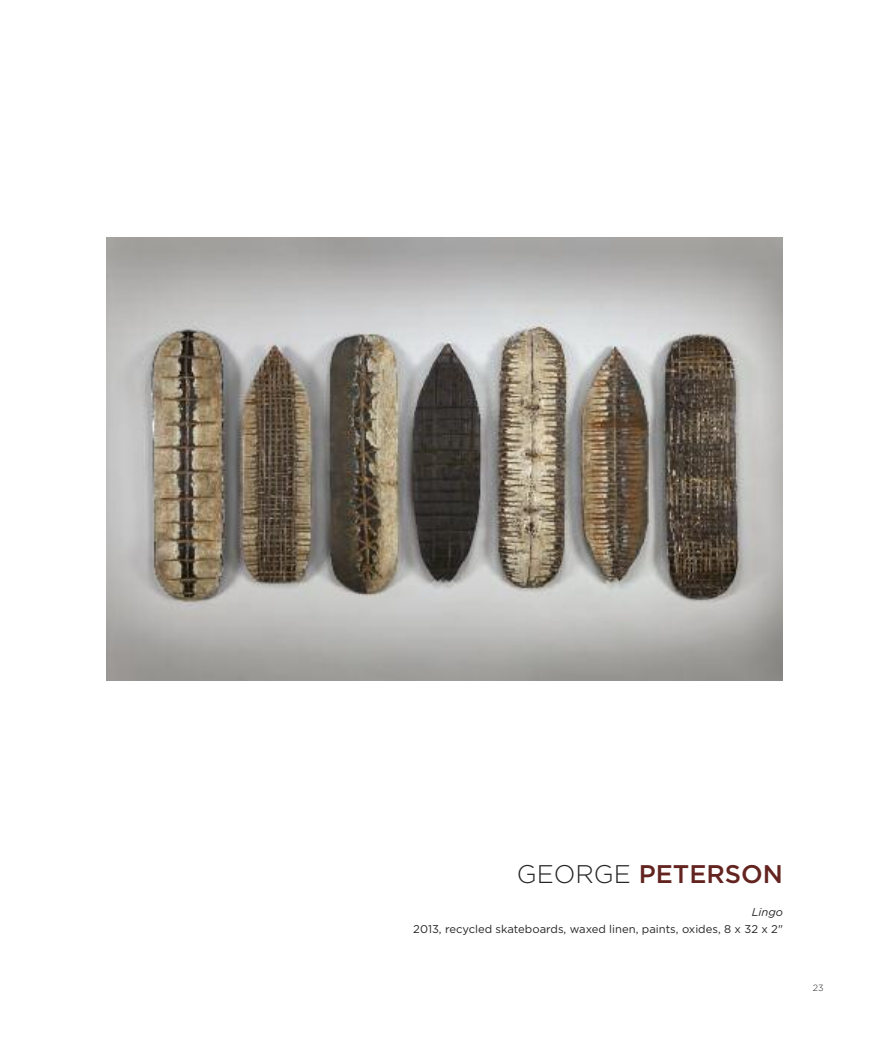
<style>
.page{position:relative;width:891px;height:1053px;background:#fff}
.page>*{position:absolute;margin:0;border:0;box-sizing:border-box;transform-origin:0 0}
.t1{font:500 25.5px "Gotham";color:#632420}
.t2{font:11.25px "Gotham";color:#272627}
.t3{font:italic 11.25px "Gotham";color:#272627}
.t4{font:300 9px "Gotham";color:#272627}
.s1{font-weight:300;color:#272627}
</style>
<div class="page">
<img style="left:107px;top:237px;width:676px;height:444px">
<h1 class="t1" style="left:517px;top:865px;width:268px"><span class="s1">GEORGE</span> PETERSON</h1>
<p class="t3" style="left:752px;top:908px;width:33px">Lingo</p>
<p class="t2" style="left:413px;top:925px;width:371px">2013, recycled skateboards, waxed linen, paints, oxides, 8 x 32 x 2"</p>
<p class="t4" style="left:813px;top:985px;width:12px">23</p>
</div>
